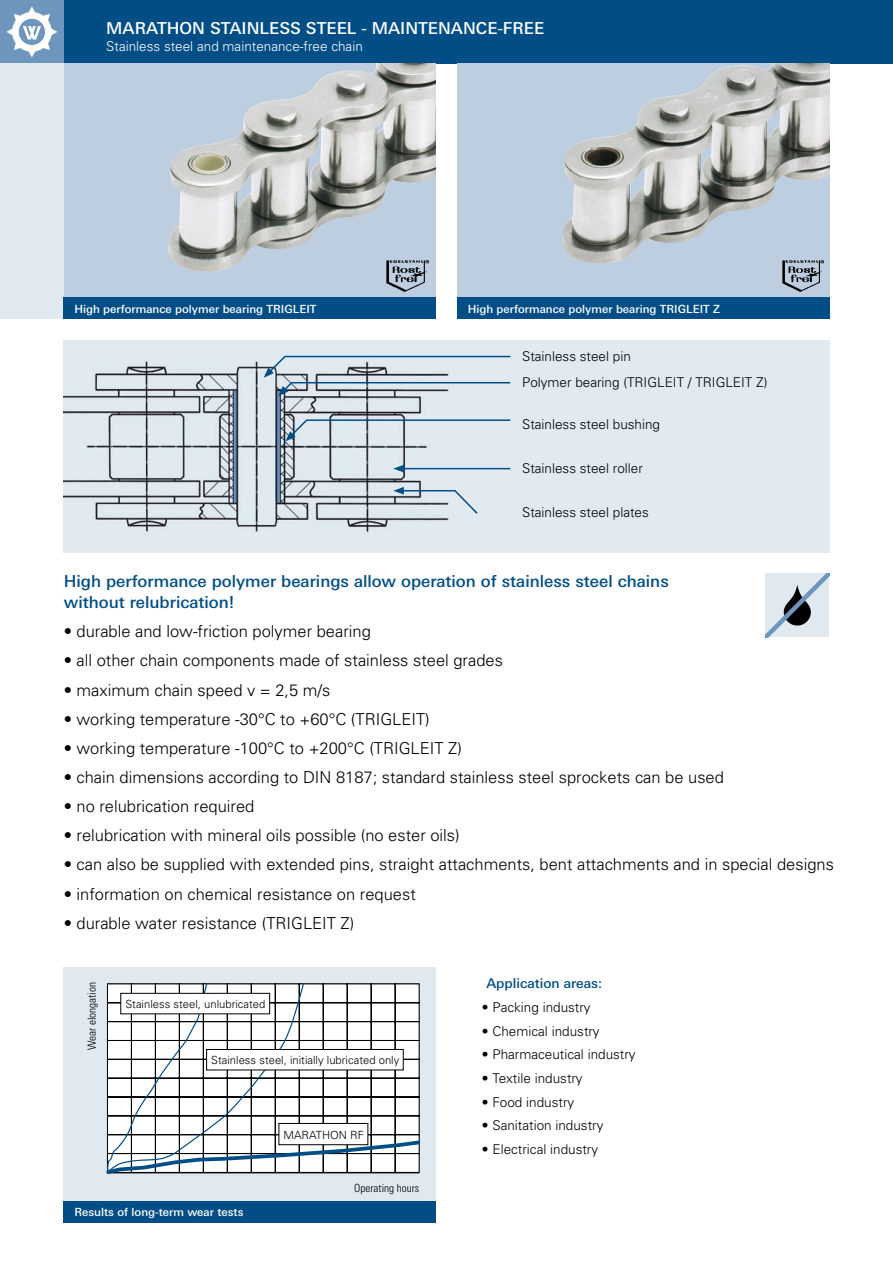
<style>
.page{position:relative;width:893px;height:1263px;background:#fff}
.page>*{position:absolute;margin:0;border:0;box-sizing:border-box;transform-origin:0 0}
.t1{font:300 16.5px "Univers";color:#000}
.t2{font:500 16.5px/21.3px "Linotype Univers Basic";color:#004e85}
.t3{font:500 16.5px "Linotype Univers Basic";color:#fff}
.t4{font:300 13.5px/26.4px "Univers";color:#000}
.t5{font:300 13.5px "Univers";color:#fff}
.t6{font:500 13.5px "Linotype Univers Basic";color:#004e85}
.t7{font:500 11.25px "Linotype Univers Basic";color:#fff}
.t8{font:300 11.25px "Univers";color:#000}
.t9{font:300 condensed 11.25px "Univers";color:#000}
</style>
<div class="page">
<div style="left:64px;top:0;width:829px;height:64px;background:#004e85"></div>
<div style="left:0;top:0;width:64px;height:64px;background:#6e96bc"></div>
<svg style="left:6px;top:6px;width:51px;height:51px"></svg>
<hr style="left:892px;top:0;width:1px;height:64px;background:#6e96bc">
<div style="left:457px;top:64px;width:372px;height:255px;background:#bdcee0"></div>
<img style="left:562px;top:64px;width:267px;height:200px">
<div style="left:64px;top:64px;width:372px;height:255px;background:#bdcee0"></div>
<img style="left:168px;top:64px;width:268px;height:210px">
<div style="left:0;top:64px;width:64px;height:255px;background:#e0e8f0"></div>
<div style="left:64px;top:298px;width:372px;height:21px;background:#004e85"></div>
<img style="left:387px;top:260px;width:41px;height:31px">
<div style="left:457px;top:298px;width:372px;height:21px;background:#004e85"></div>
<img style="left:782px;top:260px;width:41px;height:31px">
<img style="left:64px;top:340px;width:765px;height:213px">
<svg style="left:393px;top:487px;width:86px;height:28px;background:#c4d2dc"></svg>
<hr style="left:402px;top:468px;width:108px;height:1px;background:#004e85">
<svg style="left:393px;top:465px;width:11px;height:7px"></svg>
<svg style="left:285px;top:419px;width:227px;height:22px;background:#c9d7e2"></svg>
<svg style="left:264px;top:355px;width:248px;height:41px;background:#beccd7"></svg>
<svg style="left:765px;top:573px;width:64px;height:64px;background:#b8c2cc"></svg>
<div style="left:64px;top:967px;width:372px;height:255px;background:#e0e8f0"></div>
<div style="left:64px;top:1201px;width:372px;height:21px;background:#004e85"></div>
<svg style="left:106px;top:983px;width:315px;height:191px;background:#d6d9db"></svg>
<div style="left:121px;top:993px;width:149px;height:21px;background:#fff"></div>
<div style="left:120px;top:993px;width:150px;height:21px;border:1px solid #000"></div>
<div style="left:207px;top:1049px;width:196px;height:21px;background:#fff"></div>
<div style="left:206px;top:1049px;width:198px;height:21px;border:1px solid #000"></div>
<div style="left:279px;top:1123px;width:89px;height:22px;background:#fff"></div>
<div style="left:279px;top:1123px;width:89px;height:22px;border:1px solid #000"></div>
<p class="t3" style="left:106px;top:19px;width:116px">MARATHON sta</p>
<p class="t3" style="left:242px;top:19px;width:210px">in less steel - maintenan</p>
<p class="t3" style="left:476px;top:19px;width:70px">ce-free</p>
<p class="t5" style="left:106px;top:38px;width:258px">Stainless steel and maintenance-free chain</p>
<p class="t7" style="left:74px;top:302px;width:244px">High performance polymer bearing TRI GLEIT</p>
<p class="t7" style="left:468px;top:302px;width:254px">High performance polymer bearing TRI GLEIT Z</p>
<p class="t4" style="left:522px;top:343px;width:247px">Stainless steel pin<br>Polymer bearing (TRIGLEIT / TRIGLEIT Z)</p>
<p class="t4" style="left:522px;top:411px;width:140px">Stainless steel bushing</p>
<p class="t4" style="left:522px;top:455px;width:122px">Stainless steel roller</p>
<p class="t4" style="left:522px;top:499px;width:128px">Stainless steel plates</p>
<p class="t2" style="left:64px;top:570px;width:607px">High performance polymer bearings allow operation of stainless steel chains without relubrication!</p>
<p class="t1" style="left:64px;top:621px;width:309px">• durable and low-friction polymer bearing</p>
<p class="t1" style="left:64px;top:651px;width:441px">• all other chain components made of stainless steel grades</p>
<p class="t1" style="left:64px;top:680px;width:268px">• maximum chain speed v = 2,5 m/s</p>
<p class="t1" style="left:64px;top:709px;width:368px">• working temperature -30°C to +60°C (TRIGLEIT)</p>
<p class="t1" style="left:64px;top:738px;width:400px">• working temperature -100°C to +200°C (TRIGLEIT Z)</p>
<p class="t1" style="left:64px;top:767px;width:662px">• chain dimensions according to DIN 8187; standard stainless steel sprockets can be used</p>
<p class="t1" style="left:64px;top:796px;width:192px">• no relubrication required</p>
<p class="t1" style="left:64px;top:825px;width:397px">• relubrication with mineral oils possible (no ester oils)</p>
<p class="t1" style="left:64px;top:855px;width:772px">• can also be supplied with extended pins, straight attachments, bent attachments and in special designs</p>
<p class="t1" style="left:64px;top:884px;width:354px">• information on chemical resistance on request</p>
<p class="t1" style="left:64px;top:913px;width:292px">• durable water resistance (TRIGLEIT Z)</p>
<p class="t9" style="left:85px;top:1050px;width:69px;rotate:-90deg">Wear elongation</p>
<p class="t8" style="left:125px;top:997px;width:142px">Stainless steel, unlubricated</p>
<p class="t8" style="left:211px;top:1053px;width:190px">Stainless steel, initially lubricated only</p>
<p class="t8" style="left:284px;top:1128px;width:82px">MARATHON RF</p>
<p class="t9" style="left:354px;top:1181px;width:66px">Operating hours</p>
<p class="t7" style="left:74px;top:1206px;width:171px">Results of long-term wear tests</p>
<p class="t6" style="left:487px;top:976px;width:117px">Application areas:</p>
<p class="t4" style="left:482px;top:994px;width:110px">• Packing industry</p>
<p class="t4" style="left:482px;top:1018px;width:119px">• Chemical industry</p>
<p class="t4" style="left:482px;top:1041px;width:155px">• Pharmaceutical industry</p>
<p class="t4" style="left:482px;top:1065px;width:102px">• Textile industry</p>
<p class="t4" style="left:482px;top:1089px;width:94px">• Food industry</p>
<p class="t4" style="left:482px;top:1112px;width:123px">• Sanitation industry</p>
<p class="t4" style="left:482px;top:1136px;width:118px">• Electrical industry</p>
</div>
